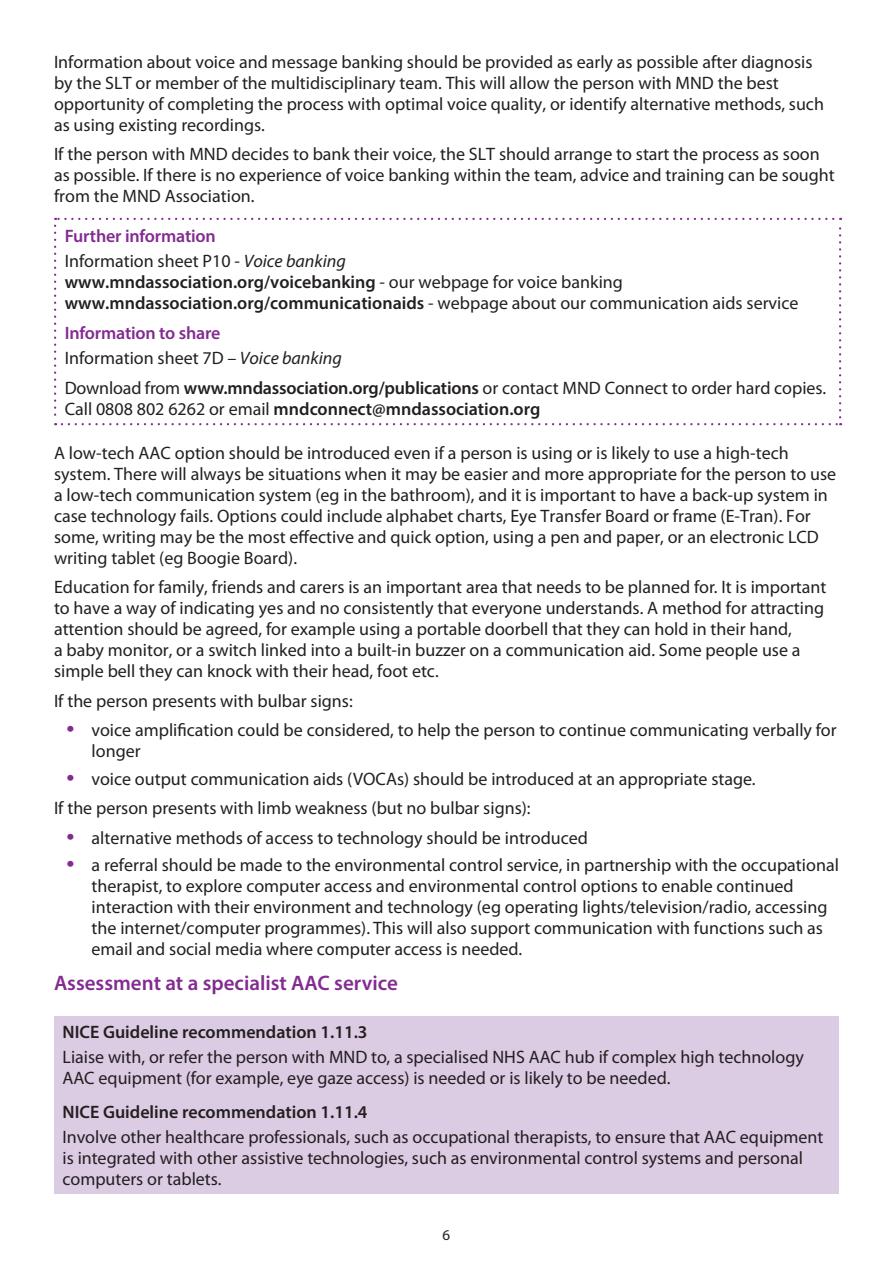
<style>
.page{position:relative;width:893px;height:1263px;background:#fff}
.page>*{position:absolute;margin:0;border:0;box-sizing:border-box;transform-origin:0 0}
.Subheading{font:600 21px "Myriad Pro";color:#832b91}
.Body{font:18px/21px "Myriad Pro";color:#231f20}
.Body-2{font:600 18px "Myriad Pro";color:#231f20}
.Box_headings{font:600 18px "Myriad Pro";letter-spacing:-.01em;color:#832b91}
.t1{font:15px "Myriad Pro";color:#231f20}
.s1{font-style:italic}
.s2{font-weight:600}
.s3{font-family:"Arial";font-weight:700;font-size:21px;color:#832b91}
</style>
<div class="page">
<svg style="left:54px;top:226px;width:2px;height:199px"></svg>
<svg style="left:62px;top:423px;width:779px;height:2px"></svg>
<svg style="left:839px;top:218px;width:2px;height:199px"></svg>
<svg style="left:55px;top:218px;width:778px;height:2px"></svg>
<div style="left:54px;top:1016px;width:785px;height:177px;background:#dbcbe3"></div>
<p class="Body" style="left:54px;top:51px;width:771px">Information about voice and message banking should be provided as early as possible after diagnosis by the SLT or member of the multidisciplinary team. This will allow the person with MND the best opportunity of completing the process with optimal voice quality, or identify alternative methods, such as using existing recordings.</p>
<p class="Body" style="left:54px;top:143px;width:782px">If the person with MND decides to bank their voice, the SLT should arrange to start the process as soon as possible. If there is no experience of voice banking within the team, advice and training can be sought from the MND Association.</p>
<p class="Box_headings" style="left:65px;top:224px;width:153px">Further information</p>
<p class="Body" style="left:65px;top:250px;width:735px">Information sheet P10 - <span class="s1">Voice banking<br></span><span class="s2">www.mndassociation.org/voicebanking</span> - our webpage for voice banking <span class="s2">www.mndassociation.org/communicationaids</span> - webpage about our communication aids service</p>
<p class="Box_headings" style="left:65px;top:321px;width:157px">Information to share</p>
<p class="Body" style="left:65px;top:347px;width:279px">Information sheet 7D – <span class="s1">Voice banking</span></p>
<p class="Body" style="left:65px;top:377px;width:763px">Download from <span class="s2">www.mndassociation.org/publications</span> or contact MND Connect to order hard copies.<br>Call 0808 802 6262 or email <span class="s2">mndconnect@mndassociation.org</span></p>
<p class="Body" style="left:54px;top:442px;width:784px">A low-tech AAC option should be introduced even if a person is using or is likely to use a high-tech system. There will always be situations when it may be easier and more appropriate for the person to use a low-tech communication system (eg in the bathroom), and it is important to have a back-up system in case technology fails. Options could include alphabet charts, Eye Transfer Board or frame (E-Tran). For some, writing may be the most effective and quick option, using a pen and paper, or an electronic LCD writing tablet (eg Boogie Board).</p>
<p class="Body" style="left:54px;top:576px;width:774px">Education for family, friends and carers is an important area that needs to be planned for. It is important to have a way of indicating yes and no consistently that everyone understands. A method for attracting attention should be agreed, for example using a portable doorbell that they can hold in their hand,<br>a baby monitor, or a switch linked into a built-in buzzer on a communication aid. Some people use a simple bell they can knock with their head, foot etc.</p>
<p class="Body" style="left:54px;top:690px;width:300px">If the person presents with bulbar signs:</p>
<p class="Body" style="left:92px;top:719px;width:746px;text-indent:-25px"><span class="s3">•</span> voice amplification could be considered, to help the person to continue communicating verbally for longer</p>
<p class="Body" style="left:67px;top:768px;width:690px"><span class="s3">•</span> voice output communication aids (VOCAs) should be introduced at an appropriate stage.</p>
<p class="Body" style="left:54px;top:797px;width:478px">If the person presents with limb weakness (but no bulbar signs):</p>
<p class="Body" style="left:67px;top:827px;width:523px"><span class="s3">•</span> alternative methods of access to technology should be introduced</p>
<p class="Body" style="left:92px;top:854px;width:749px;text-indent:-25px"><span class="s3">•</span> a referral should be made to the environmental control service, in partnership with the occupational therapist, to explore computer access and environmental control options to enable continued interaction with their environment and technology (eg operating lights/television/radio, accessing the internet/computer programmes). This will also support communication with functions such as email and social media where computer access is needed.</p>
<p class="Subheading" style="left:54px;top:970px;width:345px">Assessment at a specialist AAC service</p>
<p class="Body-2" style="left:63px;top:1020px;width:307px">NICE Guideline recommendation 1.11.3</p>
<p class="Body" style="left:63px;top:1046px;width:743px">Liaise with, or refer the person with MND to, a specialised NHS AAC hub if complex high technology<br>AAC equipment (for example, eye gaze access) is needed or is likely to be needed.</p>
<p class="Body-2" style="left:63px;top:1100px;width:307px">NICE Guideline recommendation 1.11.4</p>
<p class="Body" style="left:63px;top:1126px;width:762px">Involve other healthcare professionals, such as occupational therapists, to ensure that AAC equipment is integrated with other assistive technologies, such as environmental control systems and personal computers or tablets.</p>
<p class="t1" style="left:443px;top:1226px;width:9px">6</p>
</div>
